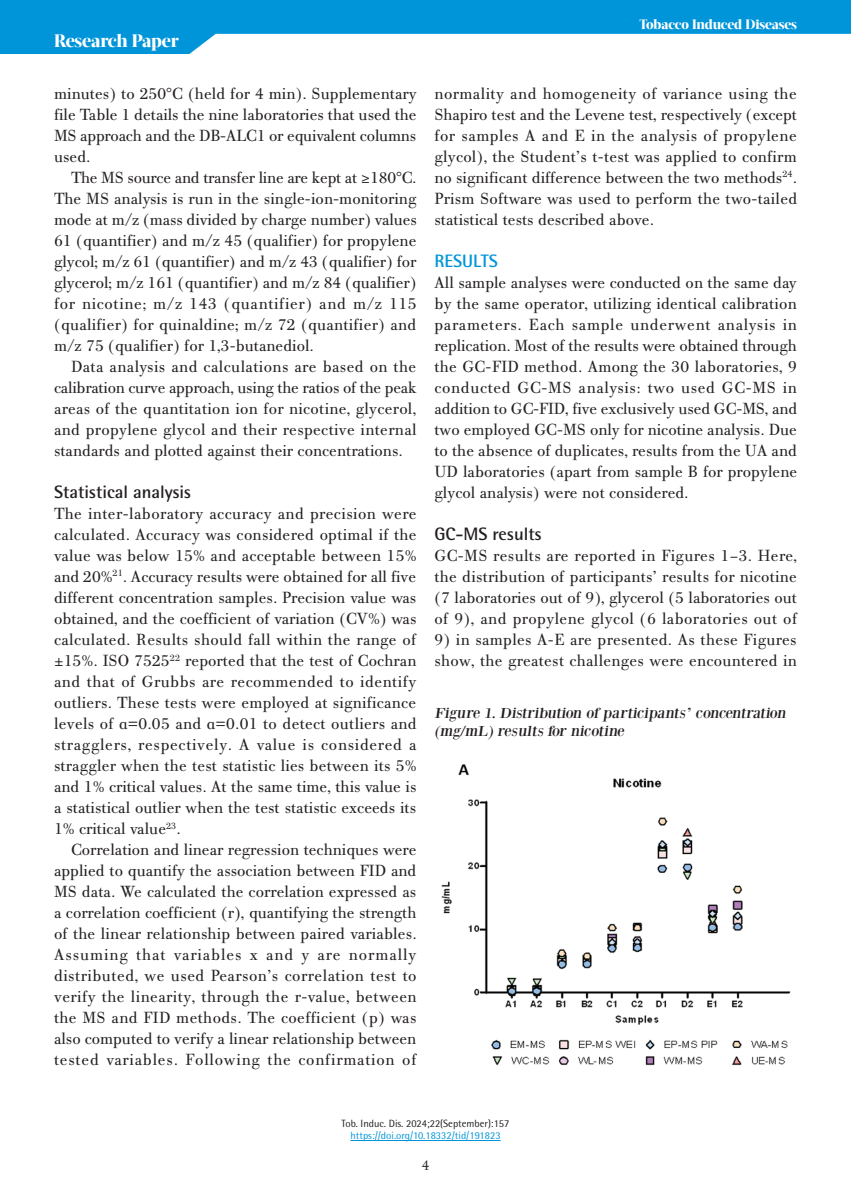
<style>
.page{position:relative;width:851px;height:1191px;background:#fff}
.page>*{position:absolute;margin:0;border:0;box-sizing:border-box;transform-origin:0 0}
.t1{font:700 18px "Rotis Semi Sans Hel";color:#231f20}
.t2{font:800 18px "Acta Display W04";letter-spacing:-.01em;color:#fff}
.t3{font:700 18px "Rotis Semi Sans Hel";color:#0095d9}
.t4{font:17.25px/21px "PF Bodoni Text";color:#231f20;text-align:justify}
.t5{font:15px/18px "Bodoni XT";color:#231f20;scale:1.1 1}
.t6{font:15px "PF Bodoni Text";color:#231f20}
.t7{font:800 13.5px "Acta Display W04";letter-spacing:-.01em;color:#fff}
.t8{font:10.5px "Rotis Semi Sans Hel";color:#231f20}
.t9{font:10.5px "Rotis Semi Sans Hel";color:#0095d9}
.s1{font-family:"Georgia";font-size:15px}
</style>
<div class="page">
<svg style="left:0;top:0;width:850px;height:54px;fill:#0095d9"></svg>
<hr style="left:350px;top:1140px;width:150px;height:1px;background:#0095d9">
<img style="left:441px;top:764px;width:350px;height:302px">
<p class="t2" style="left:54px;top:30px;width:126px">Research Paper</p>
<p class="t4" style="left:54px;top:83px;width:364px">minutes) to 250°C (held for 4 min). Supplementary file Table 1 details the nine laboratories that used the MS approach and the DB-ALC1 or equivalent columns used.</p>
<p class="t4" style="left:54px;top:167px;width:364px;text-indent:17px">The MS source and transfer line are kept at <span class="s1">≥</span>180°C.<br>The MS analysis is run in the single-ion-monitoring mode at m/z (mass divided by charge number) values 61 (quantifier) and m/z 45 (qualifier) for propylene glycol; m/z 61 (quantifier) and m/z 43 (qualifier) for glycerol; m/z 161 (quantifier) and m/z 84 (qualifier) for nicotine; m/z 143 (quantifier) and m/z 115 (qualifier) for quinaldine; m/z 72 (quantifier) and m/z 75 (qualifier) for 1,3-butanediol.</p>
<p class="t4" style="left:54px;top:356px;width:364px;text-indent:17px">Data analysis and calculations are based on the calibration curve approach, using the ratios of the peak areas of the quantitation ion for nicotine, glycerol, and propylene glycol and their respective internal standards and plotted against their concentrations.</p>
<p class="t1" style="left:54px;top:481px;width:138px">Statistical analysis</p>
<p class="t4" style="left:54px;top:503px;width:364px">The inter-laboratory accuracy and precision were calculated. Accuracy was considered optimal if the value was below 15% and acceptable between 15% and 20%<sup>21</sup>. Accuracy results were obtained for all five different concentration samples. Precision value was obtained, and the coefficient of variation (CV%) was calculated. Results should fall within the range of <span class="s1">±</span>15%. ISO 7525<sup>22</sup> reported that the test of Cochran and that of Grubbs are recommended to identify outliers. These tests were employed at significance levels of α=0.05 and α=0.01 to detect outliers and stragglers, respectively. A value is considered a straggler when the test statistic lies between its 5% and 1% critical values. At the same time, this value is a statistical outlier when the test statistic exceeds its 1% critical value<sup>23</sup>.</p>
<p class="t4" style="left:54px;top:839px;width:364px;text-indent:17px">Correlation and linear regression techniques were applied to quantify the association between FID and MS data. We calculated the correlation expressed as a correlation coefficient (r), quantifying the strength of the linear relationship between paired variables.<br>Assuming that variables x and y are normally distributed, we used Pearson’s correlation test to verify the linearity, through the r-value, between the MS and FID methods. The coefficient (p) was also computed to verify a linear relationship between tested variables. Following the confirmation of</p>
<p class="t7" style="left:639px;top:17px;width:159px">Tobacco Induced Diseases</p>
<p class="t4" style="left:434px;top:83px;width:364px">normality and homogeneity of variance using the Shapiro test and the Levene test, respectively (except for samples A and E in the analysis of propylene glycol), the Student’s t-test was applied to confirm no significant difference between the two methods<sup>24</sup>.<br>Prism Software was used to perform the two-tailed statistical tests described above.</p>
<p class="t3" style="left:434px;top:250px;width:65px">RESULTS</p>
<p class="t4" style="left:434px;top:272px;width:364px">All sample analyses were conducted on the same day by the same operator, utilizing identical calibration parameters. Each sample underwent analysis in replication. Most of the results were obtained through the GC-FID method. Among the 30 laboratories, 9 conducted GC-MS analysis: two used GC-MS in addition to GC-FID, five exclusively used GC-MS, and two employed GC-MS only for nicotine analysis. Due to the absence of duplicates, results from the UA and UD laboratories (apart from sample B for propylene glycol analysis) were not considered.</p>
<p class="t1" style="left:434px;top:523px;width:109px">GC-MS results</p>
<p class="t4" style="left:434px;top:545px;width:364px">GC-MS results are reported in Figures 1–3. Here, the distribution of participants’ results for nicotine (7 laboratories out of 9), glycerol (5 laboratories out of 9), and propylene glycol (6 laboratories out of</p>
<p class="t4" style="left:434px;top:629px;width:364px">9) in samples A-E are presented. As these Figures show, the greatest challenges were encountered in</p>
<p class="t5" style="left:434px;top:704px;width:323px">Figure 1. Distribution of participants’ concentration (mg/mL) results for nicotine</p>
<p class="t8" style="left:341px;top:1116px;width:169px">Tob. Induc. Dis. 2024;22(September):157</p>
<p class="t9" style="left:350px;top:1129px;width:152px">https://doi.org/10.18332/tid/191823</p>
<p class="t6" style="left:421px;top:1156px;width:9px">4</p>
</div>
